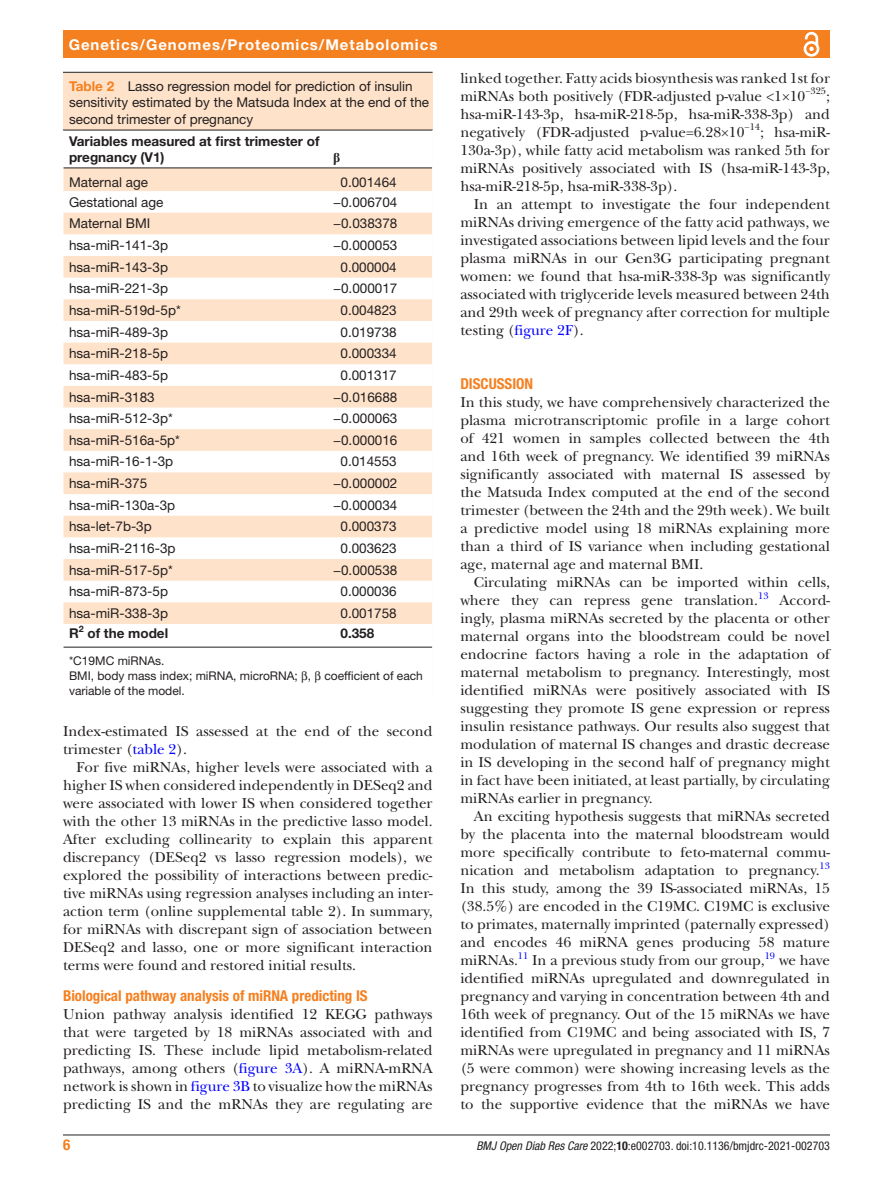
<style>
.page{position:relative;width:893px;height:1191px;background:#fff}
.page>*{position:absolute;margin:0;border:0;box-sizing:border-box;transform-origin:0 0}
.t1{font:15px/18px "New Baskerville";color:#231f20;text-align:justify}
.t2{font:700 condensed 15px "Helvetica Neue LT Std";color:#f58020}
.t3{font:700 15px "Helvetica Neue LT Std";letter-spacing:.065em;color:#fff}
.t4{font:13.5px/16.5px "Helvetica Neue LT Std";color:#231f20}
.t5{font:700 13.5px/16.2px "Helvetica Neue LT Std";color:#231f20}
.t6{font:700 13.5px "Times New Roman";color:#231f20}
.t7{font:12px/15px "Helvetica Neue LT Std";color:#231f20}
.t8{font:condensed 12px "Helvetica Neue LT Std";color:#231f20}
.t9{font:9.9px "New Baskerville";color:#00f}
.t10{font:9.9px "New Baskerville";color:#231f20}
.s1{font-weight:700;color:#f58020}
.s2{color:#00f}
.s3{font-style:italic}
.s4{font-weight:700}
</style>
<div class="page">
<hr style="left:63px;top:1134px;width:767px;height:1px;background:#231f20">
<div style="left:63px;top:31px;width:767px;height:27px;background:#f58020"></div>
<svg style="left:803px;top:31px;width:17px;height:26px"></svg>
<div style="left:63px;top:73px;width:370px;height:621px;background:#fee2c9"></div>
<hr style="left:63px;top:72px;width:370px;height:1px;background:#231f20">
<svg style="left:64px;top:131px;width:368px;height:563px;fill:#fff"></svg>
<hr style="left:63px;top:130px;width:264px;height:1px;background:#231f20">
<hr style="left:63px;top:167px;width:264px;height:1px;background:#231f20">
<hr style="left:327px;top:130px;width:106px;height:1px;background:#231f20">
<hr style="left:327px;top:167px;width:105px;height:1px;background:#231f20">
<hr style="left:63px;top:647px;width:264px;height:1px;background:#231f20">
<hr style="left:327px;top:647px;width:105px;height:1px;background:#231f20">
<hr style="left:63px;top:130px;width:1px;height:38px;background:#fff">
<svg style="left:63px;top:168px;width:1px;height:479px"></svg>
<hr style="left:63px;top:647px;width:1px;height:47px;background:#fff">
<hr style="left:432px;top:130px;width:1px;height:38px;background:#fff">
<svg style="left:432px;top:168px;width:1px;height:479px"></svg>
<hr style="left:432px;top:647px;width:1px;height:47px;background:#fff">
<hr style="left:69px;top:664px;width:364px;height:1px;background:#fff">
<svg style="left:302px;top:670px;width:6px;height:12px"></svg>
<svg style="left:315px;top:670px;width:6px;height:12px"></svg>
<p class="t3" style="left:69px;top:35px;width:370px">Genetics/Genomes/Proteomics/Metabolomics</p>
<p class="t4" style="left:69px;top:77px;width:362px"><span class="s1">Table 2</span> Lasso regression model for prediction of insulin sensitivity estimated by the Matsuda Index at the end of the second trimester of pregnancy</p>
<p class="t5" style="left:69px;top:132px;width:252px">Variables measured at first trimester of pregnancy (V1)</p>
<p class="t6" style="left:333px;top:148px;width:9px">β</p>
<p class="t4" style="left:69px;top:173px;width:81px">Maternal age</p>
<p class="t4" style="left:340px;top:173px;width:58px">0.001464</p>
<p class="t4" style="left:69px;top:193px;width:96px">Gestational age</p>
<p class="t4" style="left:333px;top:193px;width:66px">−0.006704</p>
<p class="t4" style="left:69px;top:215px;width:83px">Maternal BMI</p>
<p class="t4" style="left:333px;top:215px;width:66px">−0.038378</p>
<p class="t4" style="left:69px;top:237px;width:101px">hsa-miR-141-3p</p>
<p class="t4" style="left:333px;top:237px;width:66px">−0.000053</p>
<p class="t4" style="left:69px;top:258px;width:101px">hsa-miR-143-3p</p>
<p class="t4" style="left:340px;top:258px;width:58px">0.000004</p>
<p class="t4" style="left:69px;top:280px;width:101px">hsa-miR-221-3p</p>
<p class="t4" style="left:333px;top:280px;width:66px">−0.000017</p>
<p class="t4" style="left:69px;top:302px;width:113px">hsa-miR-519d-5p*</p>
<p class="t4" style="left:340px;top:302px;width:58px">0.004823</p>
<p class="t4" style="left:69px;top:323px;width:101px">hsa-miR-489-3p</p>
<p class="t4" style="left:340px;top:323px;width:58px">0.019738</p>
<p class="t4" style="left:69px;top:345px;width:101px">hsa-miR-218-5p</p>
<p class="t4" style="left:340px;top:345px;width:58px">0.000334</p>
<p class="t4" style="left:69px;top:367px;width:101px">hsa-miR-483-5p</p>
<p class="t4" style="left:340px;top:367px;width:58px">0.001317</p>
<p class="t4" style="left:69px;top:388px;width:87px">hsa-miR-3183</p>
<p class="t4" style="left:333px;top:388px;width:66px">−0.016688</p>
<p class="t4" style="left:69px;top:410px;width:105px">hsa-miR-512-3p*</p>
<p class="t4" style="left:333px;top:410px;width:66px">−0.000063</p>
<p class="t4" style="left:69px;top:431px;width:113px">hsa-miR-516a-5p*</p>
<p class="t4" style="left:333px;top:431px;width:66px">−0.000016</p>
<p class="t4" style="left:69px;top:453px;width:106px">hsa-miR-16-1-3p</p>
<p class="t4" style="left:340px;top:453px;width:58px">0.014553</p>
<p class="t4" style="left:69px;top:475px;width:80px">hsa-miR-375</p>
<p class="t4" style="left:333px;top:475px;width:66px">−0.000002</p>
<p class="t4" style="left:69px;top:496px;width:108px">hsa-miR-130a-3p</p>
<p class="t4" style="left:333px;top:496px;width:66px">−0.000034</p>
<p class="t4" style="left:69px;top:518px;width:84px">hsa-let-7b-3p</p>
<p class="t4" style="left:340px;top:518px;width:58px">0.000373</p>
<p class="t4" style="left:69px;top:540px;width:108px">hsa-miR-2116-3p</p>
<p class="t4" style="left:340px;top:540px;width:58px">0.003623</p>
<p class="t4" style="left:69px;top:561px;width:105px">hsa-miR-517-5p*</p>
<p class="t4" style="left:333px;top:561px;width:66px">−0.000538</p>
<p class="t4" style="left:69px;top:583px;width:101px">hsa-miR-873-5p</p>
<p class="t4" style="left:340px;top:583px;width:58px">0.000036</p>
<p class="t4" style="left:69px;top:605px;width:101px">hsa-miR-338-3p</p>
<p class="t4" style="left:340px;top:605px;width:58px">0.001758</p>
<p class="t5" style="left:69px;top:625px;width:101px">R<sup>2</sup> of the model</p>
<p class="t5" style="left:340px;top:625px;width:35px">0.358</p>
<p class="t7" style="left:69px;top:653px;width:355px">*C19MC miRNAs.<br>BMI, body mass index; miRNA, microRNA; , coefficient of each variable of the model.</p>
<p class="t1" style="left:63px;top:722px;width:371px">Index-estimated IS assessed at the end of the second trimester (<span class="s2">table 2</span>).</p>
<p class="t1" style="left:63px;top:758px;width:371px;text-indent:14px">For five miRNAs, higher levels were associated with a higher IS when considered independently in DESeq2 and were associated with lower IS when considered together with the other 13 miRNAs in the predictive lasso model.<br>After excluding collinearity to explain this apparent discrepancy (DESeq2 vs lasso regression models), we explored the possibility of interactions between predic&shy;tive miRNAs using regression analyses including an inter&shy;action term (online supplemental table 2). In summary, for miRNAs with discrepant sign of association between DESeq2 and lasso, one or more significant interaction terms were found and restored initial results.</p>
<p class="t2" style="left:63px;top:987px;width:306px">Biological pathway analysis of miRNA predicting IS</p>
<p class="t1" style="left:63px;top:1005px;width:371px">Union pathway analysis identified 12 KEGG pathways that were targeted by 18 miRNAs associated with and predicting IS. These include lipid metabolism-related pathways, among others (<span class="s2">figure 3A</span>). A miRNA-mRNA network is shown in <span class="s2">figure 3B</span> to visualize how the miRNAs predicting IS and the mRNAs they are regulating are</p>
<p class="t1" style="left:460px;top:69px;width:371px">linked together. Fatty acids biosynthesis was ranked 1st for miRNAs both positively (FDR-adjusted p-value &lt;1×10</p>
<p class="t10" style="left:805px;top:85px;width:22px">−325</p>
<p class="t1" style="left:460px;top:87px;width:371px;text-indent:366px">; hsa-miR-143-3p, hsa-miR-218-5p, hsa-miR-338-3p) and negatively (FDR-adjusted p-value=6.28×10</p>
<p class="t10" style="left:744px;top:121px;width:17px">−14</p>
<p class="t1" style="left:460px;top:123px;width:371px;text-indent:300px">; hsa-miR-130a-3p), while fatty acid metabolism was ranked 5th for miRNAs positively associated with IS (hsa-miR-143-3p, hsa-miR-218-5p, hsa-miR-338-3p).</p>
<p class="t1" style="left:460px;top:195px;width:371px;text-indent:14px">In an attempt to investigate the four independent miRNAs driving emergence of the fatty acid pathways, we investigated associations between lipid levels and the four plasma miRNAs in our Gen3G participating pregnant women: we found that hsa-miR-338-3p was significantly associated with triglyceride levels measured between 24th and 29th week of pregnancy after correction for multiple testing (<span class="s2">figure 2F</span>).</p>
<p class="t2" style="left:460px;top:375px;width:74px">DISCUSSION</p>
<p class="t1" style="left:460px;top:393px;width:371px">In this study, we have comprehensively characterized the plasma microtranscriptomic profile in a large cohort of 421 women in samples collected between the 4th and 16th week of pregnancy. We identified 39 miRNAs significantly associated with maternal IS assessed by the Matsuda Index computed at the end of the second trimester (between the 24th and the 29th week). We built a predictive model using 18 miRNAs explaining more than a third of IS variance when including gestational age, maternal age and maternal BMI.</p>
<p class="t1" style="left:460px;top:573px;width:371px;text-indent:14px">Circulating miRNAs can be imported within cells, where they can repress gene translation.</p>
<p class="t9" style="left:758px;top:589px;width:12px">13</p>
<p class="t1" style="left:460px;top:591px;width:371px;text-indent:319px">Accord&shy;ingly, plasma miRNAs secreted by the placenta or other maternal organs into the bloodstream could be novel endocrine factors having a role in the adaptation of maternal metabolism to pregnancy. Interestingly, most identified miRNAs were positively associated with IS suggesting they promote IS gene expression or repress insulin resistance pathways. Our results also suggest that modulation of maternal IS changes and drastic decrease in IS developing in the second half of pregnancy might in fact have been initiated, at least partially, by circulating miRNAs earlier in pregnancy.</p>
<p class="t1" style="left:460px;top:807px;width:371px;text-indent:14px">An exciting hypothesis suggests that miRNAs secreted by the placenta into the maternal bloodstream would more specifically contribute to feto-maternal commu&shy;nication and metabolism adaptation to pregnancy.</p>
<p class="t9" style="left:820px;top:859px;width:12px">13</p>
<p class="t1" style="left:460px;top:879px;width:371px">In this study, among the 39 IS-associated miRNAs, 15 (38.5%) are encoded in the C19MC. C19MC is exclusive to primates, maternally imprinted (paternally expressed) and encodes 46 miRNA genes producing 58 mature miRNAs.</p>
<p class="t9" style="left:518px;top:949px;width:12px">11</p>
<p class="t1" style="left:532px;top:951px;width:234px">In a previous study from our group,</p>
<p class="t9" style="left:765px;top:949px;width:12px">19</p>
<p class="t1" style="left:460px;top:951px;width:371px;text-indent:319px">we have identified miRNAs upregulated and downregulated in pregnancy and varying in concentration between 4th and 16th week of pregnancy. Out of the 15 miRNAs we have identified from C19MC and being associated with IS, 7 miRNAs were upregulated in pregnancy and 11 miRNAs (5 were common) were showing increasing levels as the pregnancy progresses from 4th to 16th week. This adds to the supportive evidence that the miRNAs we have</p>
<p class="t2" style="left:63px;top:1135px;width:9px">6</p>
<p class="t8" style="left:476px;top:1138px;width:355px"><span class="s3">BMJ Open Diab Res Care</span> 2022;<span class="s4">10</span>:e002703. doi:10.1136/bmjdrc-2021-002703</p>
</div>
